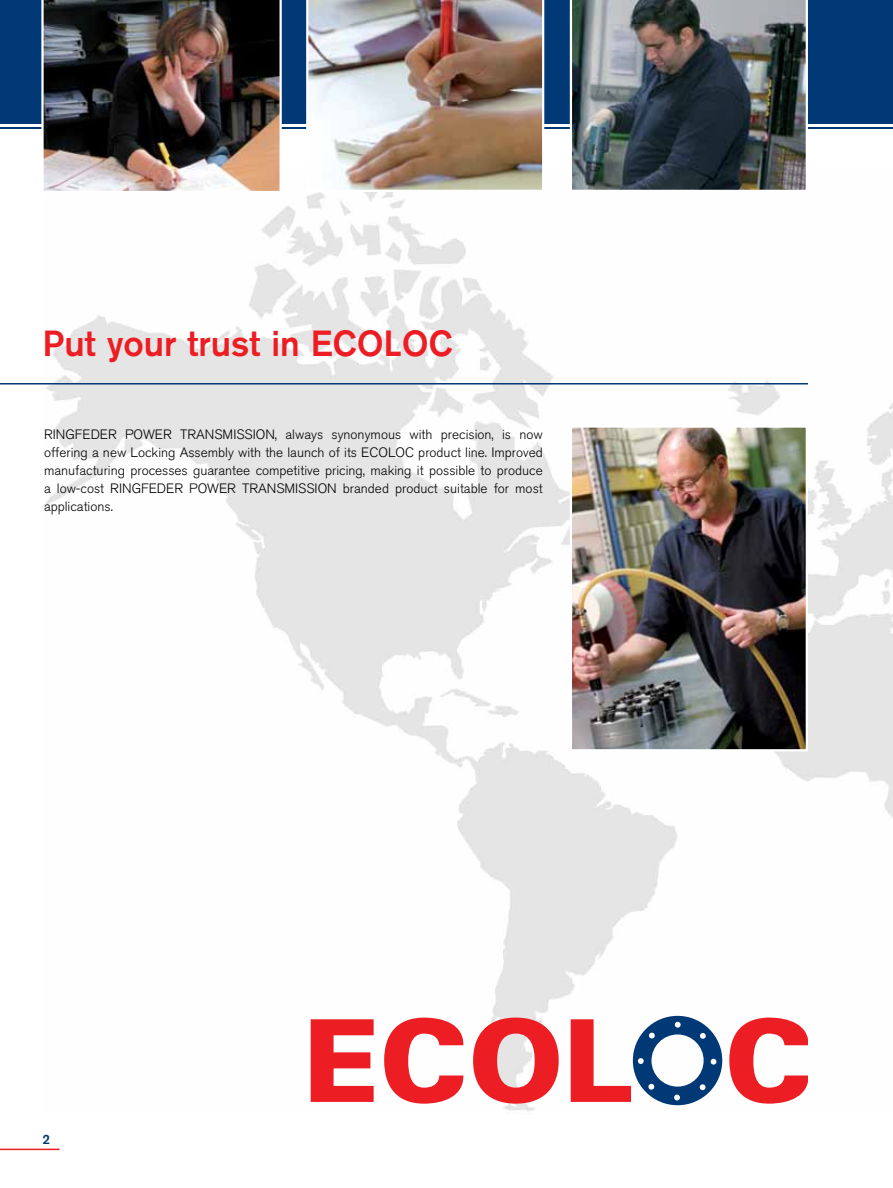
<style>
.page{position:relative;width:893px;height:1188px;background:#fff}
.page>*{position:absolute;margin:0;border:0;box-sizing:border-box;transform-origin:0 0}
.t1{font:500 36px "Akzidenz Grotesk BE";color:#ed1d24}
.t2{font:300 13.5px/18px "Akzidenz Grotesk BE";color:#000;text-align:justify}
.t3{font:500 13.5px "Akzidenz Grotesk BE";color:#003976}
</style>
<div class="page">
<img style="left:43px;top:192px;width:850px;height:922px">
<div style="left:0;top:0;width:890px;height:123px;background:#003976"></div>
<div style="left:876px;top:0;width:17px;height:123px;background:#003976"></div>
<hr style="left:0;top:127px;width:893px;height:1px;background:#003976">
<svg style="left:311px;top:1019px;width:63px;height:83px"></svg>
<svg style="left:384px;top:1018px;width:80px;height:86px"></svg>
<svg style="left:473px;top:1018px;width:86px;height:86px"></svg>
<svg style="left:571px;top:1016px;width:151px;height:89px"></svg>
<svg style="left:729px;top:1018px;width:79px;height:86px"></svg>
<hr style="left:0;top:383px;width:808px;height:2px;background:#003976">
<hr style="left:0;top:1149px;width:60px;height:1px;background:#ed1d24">
<img style="left:306px;top:0;width:238px;height:190px">
<img style="left:570px;top:0;width:238px;height:190px">
<img style="left:573px;top:428px;width:232px;height:320px">
<div style="left:570px;top:425px;width:238px;height:326px;border:2px solid #fff"></div>
<img style="left:41px;top:0;width:241px;height:193px">
<h1 class="t1" style="left:43px;top:322px;width:412px">Put your trust in ECOLOC</h1>
<p class="t2" style="left:44px;top:425px;width:500px">RINGFEDER POWER TRANSMISSION, always synonymous with precision, is now offering a new Locking Assembly with the launch of its ECOLOC product line. Improved manufacturing processes guarantee competitive pricing, making it possible to produce a low-cost RINGFEDER POWER TRANSMISSION branded product suitable for most applications.</p>
<p class="t3" style="left:43px;top:1131px;width:9px">2</p>
</div>
